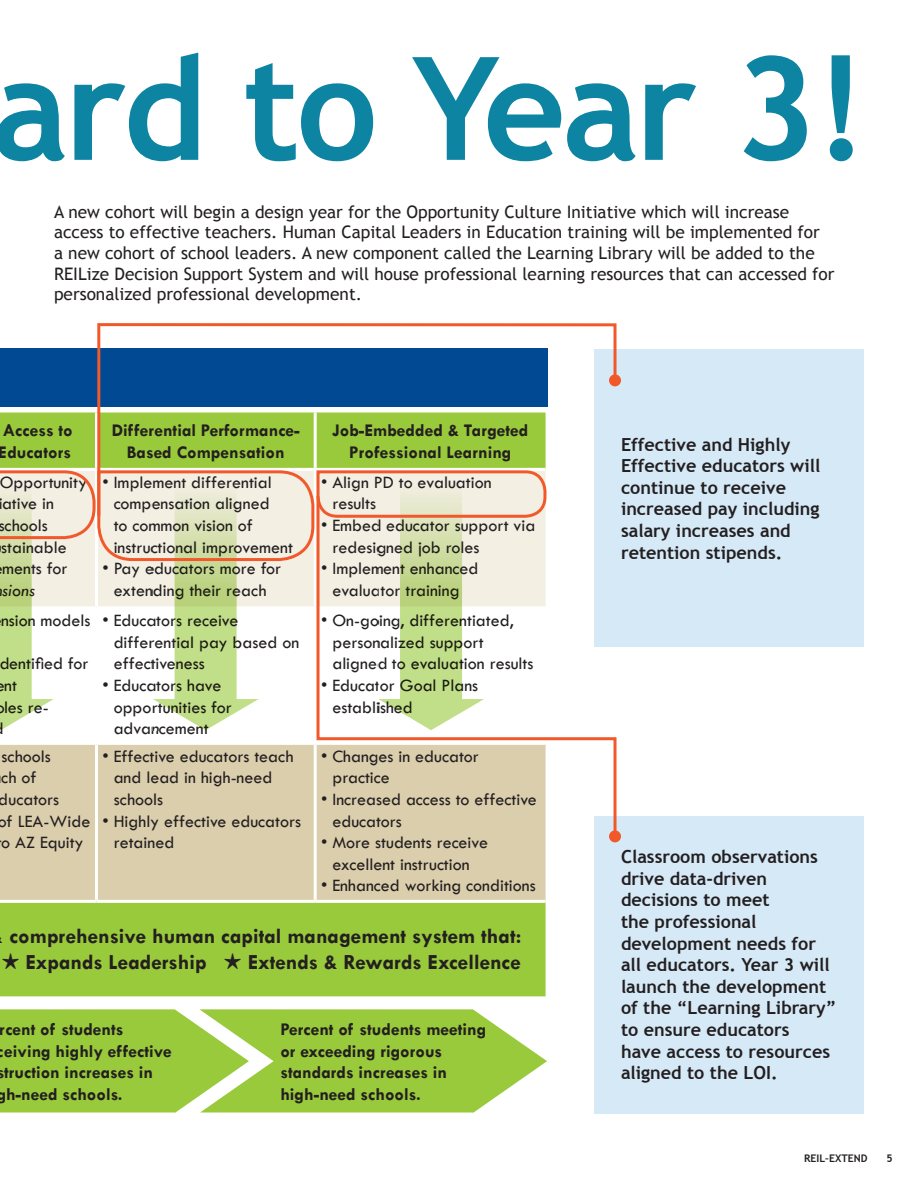
<style>
.page{position:relative;width:918px;height:1188px;background:#fff}
.page>*{position:absolute;margin:0;border:0;box-sizing:border-box;transform-origin:0 0}
.t1{font:700 143.55px "Trebuchet MS";letter-spacing:-.025em;color:#0d84a2}
.t2{font:700 21.75px/26.1px "Tw Cen";color:#231f20}
.t3{font:18px/21.6px "Tw Cen";color:#231f20}
.t4{font:700 18px/21.6px "Trebuchet MS";color:#231f20}
.t5{font:700 18px/21.6px "Tw Cen";color:#231f20}
.t6{font:italic 18px "Tw Cen";color:#231f20}
.t7{font:17.25px/20.7px "Trebuchet MS";color:#231f20}
.t8{font:700 10.5px "Trebuchet MS";color:#231f20}
</style>
<div class="page">
<svg style="left:0;top:1009px;width:547px;height:104px"></svg>
<div style="left:0;top:348px;width:547px;height:59px;background:#014993"></div>
<div style="left:0;top:413px;width:546px;height:583px;background:#99ca3b"></div>
<svg style="left:0;top:730px;width:314px;height:12px"></svg>
<div style="left:0;top:745px;width:546px;height:155px;background:#dbceac"></div>
<hr style="left:95px;top:413px;width:3px;height:55px;background:#fff">
<hr style="left:0;top:468px;width:97px;height:3px;background:#fff">
<hr style="left:95px;top:609px;width:3px;height:133px;background:#fff">
<hr style="left:314px;top:609px;width:3px;height:133px;background:#fff">
<hr style="left:0;top:742px;width:97px;height:3px;background:#fff">
<hr style="left:97px;top:742px;width:218px;height:3px;background:#fff">
<hr style="left:95px;top:745px;width:3px;height:155px;background:#fff">
<hr style="left:314px;top:745px;width:3px;height:155px;background:#fff">
<hr style="left:0;top:900px;width:97px;height:3px;background:#fff">
<hr style="left:97px;top:900px;width:218px;height:3px;background:#fff">
<hr style="left:315px;top:900px;width:231px;height:3px;background:#fff">
<div style="left:594px;top:349px;width:270px;height:298px;background:#d6e9f7"></div>
<div style="left:594px;top:816px;width:270px;height:297px;background:#d6e9f7"></div>
<svg style="left:96px;top:323px;width:522px;height:146px"></svg>
<div style="left:609px;top:374px;width:12px;height:12px;background:#f1592b;border-radius:50%"></div>
<svg style="left:0;top:469px;width:547px;height:261px"></svg>
<svg style="left:315px;top:493px;width:302px;height:346px"></svg>
<div style="left:609px;top:830px;width:12px;height:12px;background:#f1592b;border-radius:50%"></div>
<svg style="left:2px;top:954px;width:17px;height:15px"></svg>
<svg style="left:225px;top:954px;width:16px;height:15px"></svg>
<h1 class="t1" style="left:-8px;top:19px;width:877px">ard to Year 3!</h1>
<p class="t7" style="left:54px;top:201px;width:782px">A new cohort will begin a design year for the Opportunity Culture Initiative which will increase access to effective teachers. Human Capital Leaders in Education training will be implemented for<br>a new cohort of school leaders. A new component called the Learning Library will be added to the REILize Decision Support System and will house professional learning resources that can accessed for personalized professional development.</p>
<p class="t5" style="left:-1px;top:419px;width:75px">Access to<br>Educators</p>
<p class="t5" style="left:112px;top:419px;width:190px;text-align:center">Differential Performance-<br>Based Compensation</p>
<p class="t5" style="left:332px;top:419px;width:198px;text-align:center">Job-Embedded &amp; Targeted<br>Professional Learning</p>
<p class="t3" style="left:-2px;top:471px;width:91px">Opportunity iative in schools stainable ments for</p>
<p class="t6" style="left:2px;top:579px;width:34px">sions</p>
<p class="t3" style="left:114px;top:471px;width:181px;text-indent:-11px">• Implement differential compensation aligned<br>to common vision of instructional improvement</p>
<p class="t3" style="left:102px;top:558px;width:180px;text-align:center">• Pay educators more for extending their reach</p>
<p class="t3" style="left:332px;top:471px;width:161px;text-indent:-11px">• Align PD to evaluation results</p>
<p class="t3" style="left:332px;top:514px;width:204px;text-indent:-11px">• Embed educator support via redesigned job roles</p>
<p class="t3" style="left:321px;top:558px;width:159px;text-align:center">• Implement enhanced evaluator training</p>
<p class="t3" style="left:1px;top:610px;width:91px">nsion models</p>
<p class="t3" style="left:-1px;top:653px;width:91px">dentified for nt<br>les re-</p>
<p class="t3" style="left:114px;top:610px;width:187px;text-indent:-11px">• Educators receive differential pay based on effectiveness</p>
<p class="t3" style="left:114px;top:675px;width:120px;text-indent:-11px">• Educators have opportunities for advancement</p>
<p class="t3" style="left:332px;top:610px;width:202px;text-indent:-11px">• On-going, differentiated, personalized support aligned to evaluation results</p>
<p class="t3" style="left:332px;top:675px;width:147px;text-indent:-11px">• Educator Goal Plans established</p>
<p class="t3" style="left:-3px;top:745px;width:95px">schools<br>ch of ducators<br>of LEA-Wide o AZ Equity</p>
<p class="t3" style="left:114px;top:745px;width:181px;text-indent:-11px">• Effective educators teach and lead in high-need schools</p>
<p class="t3" style="left:332px;top:745px;width:148px;text-indent:-11px">• Changes in educator practice</p>
<p class="t3" style="left:332px;top:788px;width:206px;text-indent:-11px">• Increased access to effective educators</p>
<p class="t3" style="left:321px;top:832px;width:168px;text-align:center">• More students receive excellent instruction</p>
<p class="t3" style="left:321px;top:875px;width:216px">• Enhanced working conditions</p>
<p class="t2" style="left:25px;top:923px;width:498px;text-indent:-16px">comprehensive human capital management system that:<br>Expands Leadership</p>
<p class="t3" style="left:114px;top:810px;width:189px;text-indent:-11px">• Highly effective educators retained</p>
<p class="t2" style="left:248px;top:949px;width:275px">Extends &amp; Rewards Excellence</p>
<p class="t5" style="left:-3px;top:1018px;width:177px">rcent of students ceiving highly effective struction increases in gh-need schools.</p>
<p class="t5" style="left:280px;top:1018px;width:207px">Percent of students meeting or exceeding rigorous standards increases in high-need schools.</p>
<p class="t4" style="left:621px;top:433px;width:201px">Effective and Highly<br>Effective educators will continue to receive increased pay including salary increases and retention stipends.</p>
<p class="t4" style="left:621px;top:846px;width:217px">Classroom observations drive data-driven decisions to meet<br>the professional development needs for all educators. Year 3 will launch the development of the “Learning Library” to ensure educators<br>have access to resources aligned to the LOI.</p>
<p class="t8" style="left:804px;top:1152px;width:65px">REIL–EXTEND</p>
<p class="t8" style="left:887px;top:1152px;width:8px">5</p>
</div>
